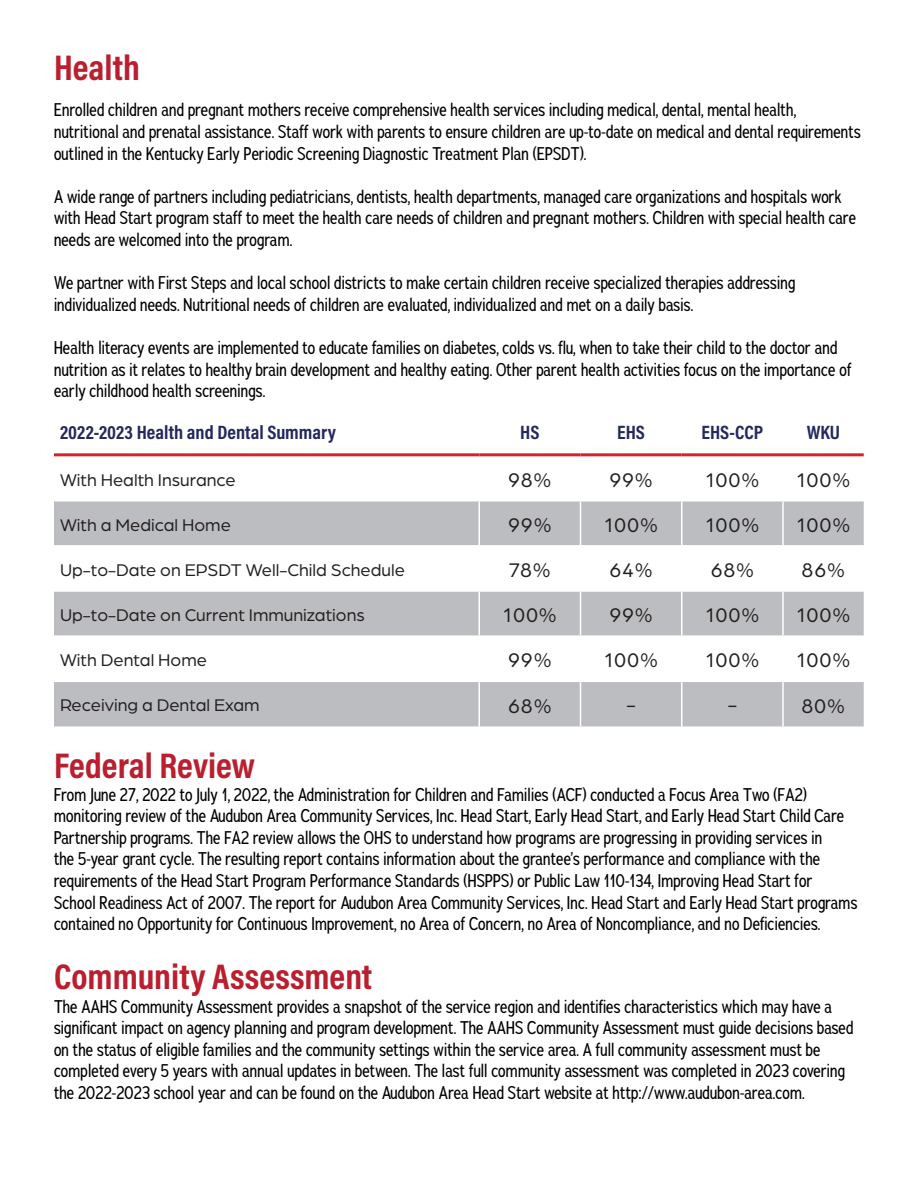
<style>
.page{position:relative;width:918px;height:1188px;background:#fff}
.page>*{position:absolute;margin:0;border:0;box-sizing:border-box;transform-origin:0 0}
.Heading{font:36px "Acumin Variable Concept";color:#b91f2f}
.t1{font:21px "Arboria";letter-spacing:.04em;color:#231f20}
.Sub_heading{font:19.5px "Acumin Variable Concept";color:#25285c}
.Body{font:18px/21.6px "Adrianna Condensed";color:#000}
.t2{font:18px "Arboria";color:#231f20}
</style>
<div class="page">
<svg style="left:54px;top:501px;width:810px;height:225px;fill:#bcbdc0"></svg>
<hr style="left:479px;top:545px;width:101px;height:2px;background:#fff">
<hr style="left:580px;top:545px;width:102px;height:2px;background:#fff">
<hr style="left:682px;top:545px;width:101px;height:2px;background:#fff">
<hr style="left:783px;top:545px;width:81px;height:2px;background:#fff">
<hr style="left:479px;top:590px;width:101px;height:2px;background:#fff">
<hr style="left:580px;top:590px;width:102px;height:2px;background:#fff">
<hr style="left:682px;top:590px;width:101px;height:2px;background:#fff">
<hr style="left:783px;top:590px;width:81px;height:2px;background:#fff">
<hr style="left:54px;top:545px;width:425px;height:2px;background:#fff">
<hr style="left:54px;top:590px;width:425px;height:2px;background:#fff">
<hr style="left:478px;top:501px;width:2px;height:44px;background:#fff">
<hr style="left:580px;top:501px;width:1px;height:44px;background:#fff">
<hr style="left:478px;top:547px;width:2px;height:43px;background:#fff">
<hr style="left:580px;top:547px;width:1px;height:43px;background:#fff">
<hr style="left:478px;top:592px;width:2px;height:43px;background:#fff">
<hr style="left:580px;top:592px;width:1px;height:43px;background:#fff">
<hr style="left:478px;top:682px;width:2px;height:44px;background:#fff">
<hr style="left:580px;top:682px;width:1px;height:44px;background:#fff">
<hr style="left:681px;top:501px;width:1px;height:44px;background:#fff">
<hr style="left:782px;top:501px;width:2px;height:44px;background:#fff">
<hr style="left:681px;top:547px;width:1px;height:43px;background:#fff">
<hr style="left:782px;top:547px;width:2px;height:43px;background:#fff">
<hr style="left:681px;top:592px;width:1px;height:43px;background:#fff">
<hr style="left:782px;top:592px;width:2px;height:43px;background:#fff">
<hr style="left:681px;top:682px;width:1px;height:44px;background:#fff">
<hr style="left:782px;top:682px;width:2px;height:44px;background:#fff">
<hr style="left:479px;top:635px;width:101px;height:2px;background:#fff">
<hr style="left:580px;top:635px;width:102px;height:2px;background:#fff">
<hr style="left:580px;top:637px;width:1px;height:44px;background:#fff">
<hr style="left:682px;top:635px;width:101px;height:2px;background:#fff">
<hr style="left:681px;top:637px;width:1px;height:44px;background:#fff">
<hr style="left:479px;top:681px;width:101px;height:1px;background:#fff">
<hr style="left:580px;top:681px;width:102px;height:1px;background:#fff">
<hr style="left:682px;top:681px;width:101px;height:1px;background:#fff">
<hr style="left:783px;top:635px;width:81px;height:2px;background:#fff">
<hr style="left:782px;top:637px;width:2px;height:44px;background:#fff">
<hr style="left:783px;top:681px;width:81px;height:1px;background:#fff">
<hr style="left:54px;top:635px;width:425px;height:2px;background:#fff">
<hr style="left:478px;top:637px;width:2px;height:44px;background:#fff">
<hr style="left:54px;top:681px;width:425px;height:1px;background:#fff">
<hr style="left:54px;top:453px;width:425px;height:3px;background:#d62129">
<hr style="left:479px;top:453px;width:101px;height:3px;background:#d62129">
<hr style="left:580px;top:453px;width:102px;height:3px;background:#d62129">
<hr style="left:682px;top:453px;width:101px;height:3px;background:#d62129">
<hr style="left:783px;top:453px;width:81px;height:3px;background:#d62129">
<p class="Heading" style="left:54px;top:43px;width:87px">Health</p>
<p class="Body" style="left:54px;top:99px;width:809px">Enrolled children and pregnant mothers receive comprehensive health services including medical, dental, mental health, nutritional and prenatal assistance. Staff work with parents to ensure children are up-to-date on medical and dental requirements outlined in the Kentucky Early Periodic Screening Diagnostic Treatment Plan (EPSDT).</p>
<p class="Body" style="left:54px;top:186px;width:804px">A wide range of partners including pediatricians, dentists, health departments, managed care organizations and hospitals work with Head Start program staff to meet the health care needs of children and pregnant mothers. Children with special health care needs are welcomed into the program.</p>
<p class="Body" style="left:54px;top:272px;width:743px">We partner with First Steps and local school districts to make certain children receive specialized therapies addressing individualized needs. Nutritional needs of children are evaluated, individualized and met on a daily basis.</p>
<p class="Body" style="left:54px;top:337px;width:799px">Health literacy events are implemented to educate families on diabetes, colds vs. flu, when to take their child to the doctor and nutrition as it relates to healthy brain development and healthy eating. Other parent health activities focus on the importance of early childhood health screenings.</p>
<p class="Sub_heading" style="left:60px;top:419px;width:277px">2022-2023 Health and Dental Summary</p>
<p class="Sub_heading" style="left:520px;top:419px;width:21px">HS</p>
<p class="Sub_heading" style="left:617px;top:419px;width:29px">EHS</p>
<p class="Sub_heading" style="left:702px;top:419px;width:63px">EHS-CCP</p>
<p class="Sub_heading" style="left:807px;top:419px;width:35px">WKU</p>
<p class="t2" style="left:60px;top:468px;width:177px">With Health Insurance</p>
<p class="t1" style="left:508px;top:466px;width:45px">98%</p>
<p class="t1" style="left:609px;top:466px;width:45px">99%</p>
<p class="t1" style="left:705px;top:466px;width:56px">100%</p>
<p class="t1" style="left:796px;top:466px;width:56px">100%</p>
<p class="t2" style="left:60px;top:513px;width:172px">With a Medical Home</p>
<p class="t1" style="left:508px;top:511px;width:45px">99%</p>
<p class="t1" style="left:604px;top:511px;width:56px">100%</p>
<p class="t1" style="left:705px;top:511px;width:56px">100%</p>
<p class="t1" style="left:796px;top:511px;width:56px">100%</p>
<p class="t2" style="left:60px;top:558px;width:347px">Up-to-Date on EPSDT Well-Child Schedule</p>
<p class="t1" style="left:509px;top:556px;width:43px">78%</p>
<p class="t1" style="left:609px;top:556px;width:45px">64%</p>
<p class="t1" style="left:711px;top:556px;width:45px">68%</p>
<p class="t1" style="left:802px;top:556px;width:45px">86%</p>
<p class="t2" style="left:60px;top:603px;width:306px">Up-to-Date on Current Immunizations</p>
<p class="t1" style="left:503px;top:602px;width:56px">100%</p>
<p class="t1" style="left:609px;top:602px;width:45px">99%</p>
<p class="t1" style="left:705px;top:602px;width:56px">100%</p>
<p class="t1" style="left:796px;top:602px;width:56px">100%</p>
<p class="t2" style="left:60px;top:648px;width:148px">With Dental Home</p>
<p class="t1" style="left:508px;top:647px;width:45px">99%</p>
<p class="t1" style="left:604px;top:647px;width:56px">100%</p>
<p class="t1" style="left:705px;top:647px;width:56px">100%</p>
<p class="t1" style="left:796px;top:647px;width:56px">100%</p>
<p class="t2" style="left:60px;top:694px;width:201px">Receiving a Dental Exam</p>
<p class="t1" style="left:508px;top:692px;width:45px">68%</p>
<p class="t1" style="left:626px;top:692px;width:11px">-</p>
<p class="t1" style="left:728px;top:692px;width:11px">-</p>
<p class="t1" style="left:802px;top:692px;width:45px">80%</p>
<p class="Heading" style="left:54px;top:741px;width:203px">Federal Review</p>
<p class="Body" style="left:54px;top:784px;width:805px">From June 27, 2022 to July 1, 2022, the Administration for Children and Families (ACF) conducted a Focus Area Two (FA2) monitoring review of the Audubon Area Community Services, Inc. Head Start, Early Head Start, and Early Head Start Child Care Partnership programs. The FA2 review allows the OHS to understand how programs are progressing in providing services in<br>the 5-year grant cycle. The resulting report contains information about the grantee’s performance and compliance with the requirements of the Head Start Program Performance Standards (HSPPS) or Public Law 110-134, Improving Head Start for School Readiness Act of 2007. The report for Audubon Area Community Services, Inc. Head Start and Early Head Start programs contained no Opportunity for Continuous Improvement, no Area of Concern, no Area of Noncompliance, and no Deficiencies.</p>
<p class="Heading" style="left:54px;top:952px;width:320px">Community Assessment</p>
<p class="Body" style="left:54px;top:995px;width:801px">The AAHS Community Assessment provides a snapshot of the service region and identifies characteristics which may have a significant impact on agency planning and program development. The AAHS Community Assessment must guide decisions based on the status of eligible families and the community settings within the service area. A full community assessment must be completed every 5 years with annual updates in between. The last full community assessment was completed in 2023 covering the 2022-2023 school year and can be found on the Audubon Area Head Start website at http://www.audubon-area.com.</p>
</div>
